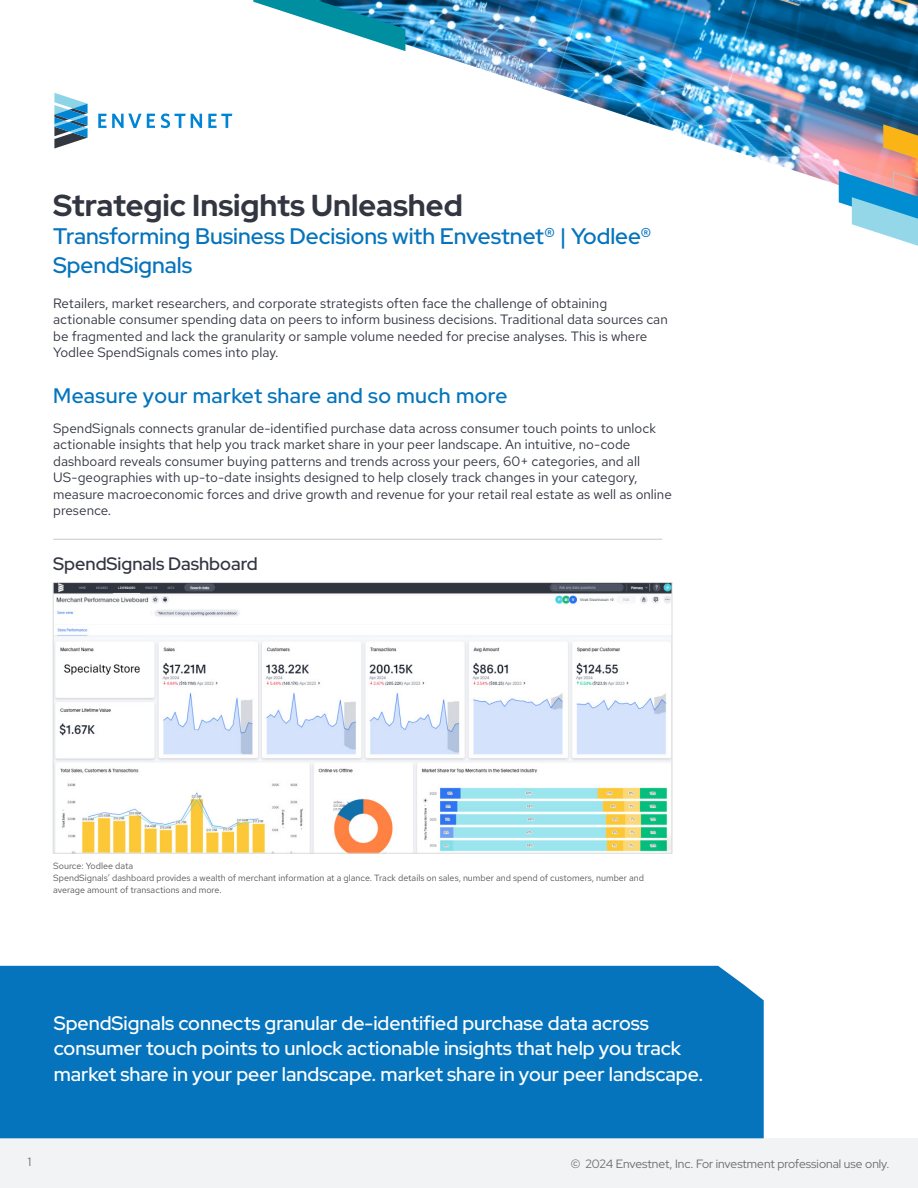
<style>
.page{position:relative;width:918px;height:1188px;background:#fff}
.page>*{position:absolute;margin:0;border:0;box-sizing:border-box;transform-origin:0 0}
.t1{font:700 30.3px "Red Hat Display";color:#323641}
.t2{font:600 22.5px/28.5px "Red Hat Display";color:#0574bc}
.t3{font:500 21px "Red Hat Display";letter-spacing:.02em;color:#0475bc}
.t4{font:500 19.5px/25.5px "Red Hat Display";color:#fff}
.t5{font:500 18px "Red Hat Display";color:#323642}
.t6{font:300 13.5px/16.5px "Red Hat Text";color:#323641}
.t7{font:12px "Red Hat Display";color:#6c6d70}
.t8{font:300 9px/12px "Red Hat Text";color:#57585a}
</style>
<div class="page">
<div style="left:0;top:1138px;width:918px;height:50px;background:#f2f3f4"></div>
<img style="left:55px;top:584px;width:615px;height:268px">
<div style="left:53px;top:582px;width:619px;height:272px;border:1px solid #d8dcda"></div>
<img style="left:405px;top:0;width:513px;height:203px">
<svg style="left:883px;top:124px;width:35px;height:35px"></svg>
<svg style="left:253px;top:0;width:152px;height:51px"></svg>
<svg style="left:839px;top:171px;width:79px;height:75px"></svg>
<svg style="left:54px;top:93px;width:34px;height:56px"></svg>
<svg style="left:161px;top:114px;width:41px;height:14px"></svg>
<svg style="left:98px;top:114px;width:57px;height:14px"></svg>
<svg style="left:208px;top:114px;width:24px;height:14px"></svg>
<div style="left:0;top:966px;width:764px;height:172px;background:#0574bc"></div>
<hr style="left:53px;top:539px;width:609px;height:1px;background:#d1d2d4">
<h1 class="t1" style="left:53px;top:185px;width:411px">Strategic Insights Unleashed</h1>
<h2 class="t2" style="left:53px;top:221px;width:600px">Transforming Business Decisions with Envestnet® | Yodlee®<br>SpendSignals</h2>
<p class="t6" style="left:53px;top:294px;width:616px">Retailers, market researchers, and corporate strategists often face the challenge of obtaining actionable consumer spending data on peers to inform business decisions. Traditional data sources can be fragmented and lack the granularity or sample volume needed for precise analyses. This is where Yodlee SpendSignals comes into play.</p>
<h3 class="t3" style="left:53px;top:382px;width:456px">Measure your market share and so much more</h3>
<p class="t6" style="left:53px;top:419px;width:620px">SpendSignals connects granular de-identified purchase data across consumer touch points to unlock actionable insights that help you track market share in your peer landscape. An intuitive, no-code dashboard reveals consumer buying patterns and trends across your peers, 60+ categories, and all US-geographies with up-to-date insights designed to help closely track changes in your category, measure macroeconomic forces and drive growth and revenue for your retail real estate as well as online presence.</p>
<h3 class="t5" style="left:53px;top:552px;width:206px">SpendSignals Dashboard</h3>
<p class="t8" style="left:53px;top:860px;width:593px">Source: Yodlee data<br>SpendSignals’ dashboard provides a wealth of merchant information at a glance. Track details on sales, number and spend of customers, number and average amount of transactions and more.</p>
<h3 class="t4" style="left:54px;top:1010px;width:651px">SpendSignals connects granular de-identified purchase data across consumer touch points to unlock actionable insights that help you track market share in your peer landscape. market share in your peer landscape.</h3>
<p class="t7" style="left:28px;top:1154px;width:5px">1</p>
<p class="t7" style="left:571px;top:1156px;width:320px">© 2024 Envestnet, Inc. For investment professional use only.</p>
</div>
